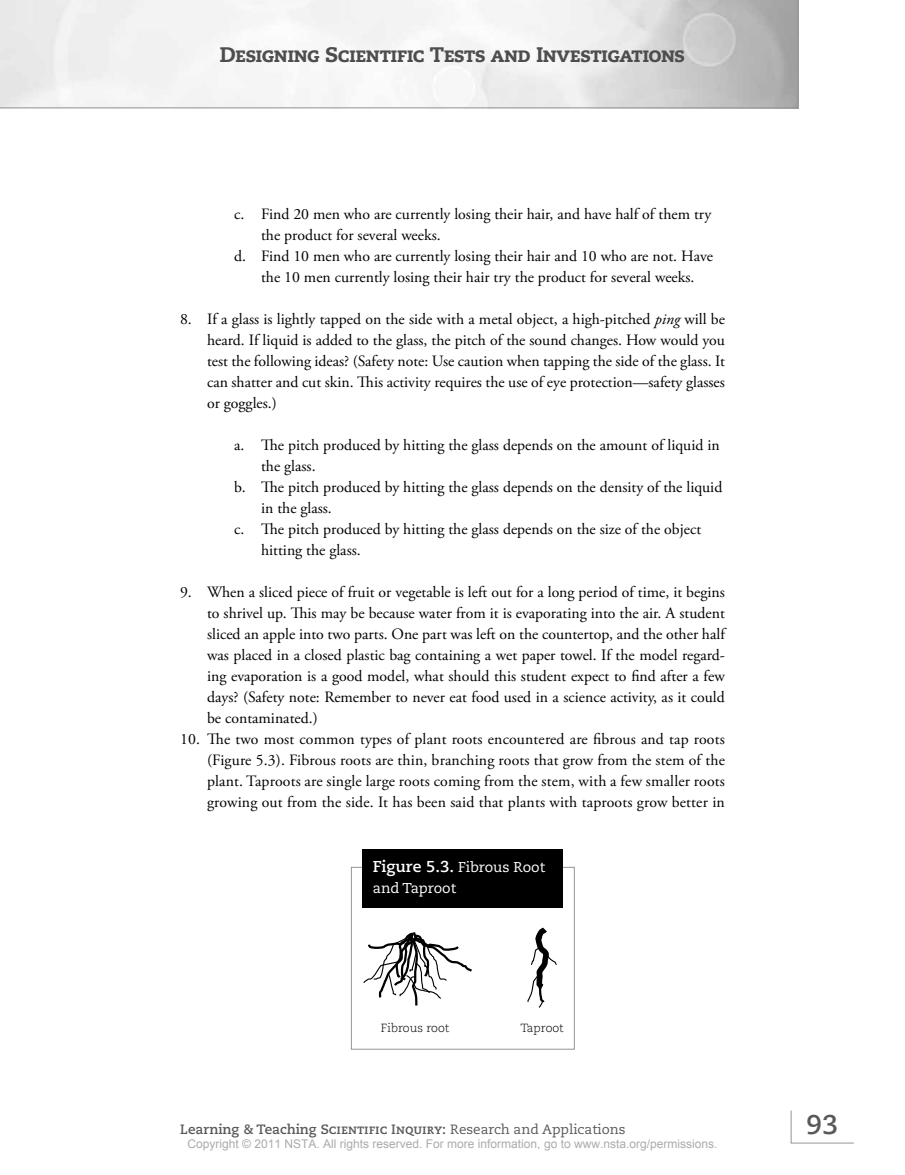
<style>
.page{position:relative;width:905px;height:1175px;background:#fff}
.page>*{position:absolute;margin:0;border:0;box-sizing:border-box;transform-origin:0 0}
.t1{font:700 27px "Caecilia LT Std";color:#58595b}
.t2{font:800 21px "Caecilia LT Std";letter-spacing:-.025em;color:#4d4d4f}
.t3{font:15.75px/21px "Adobe Garamond Pro";color:#000;text-align:justify}
.t4{font:14.25px/21px "Caecilia LT Std";color:#fff}
.t5{font:700 13.5px "Caecilia LT Std";color:#58595b}
.t6{font:12px "Arial";color:#ababab}
.t7{font:300 11.85px "Caecilia LT Std";color:#000}
.s1{font-style:italic}
.s2{font-weight:700;font-size:15.75px}
.s3{font-weight:400}
</style>
<div class="page">
<svg style="left:790px;top:1110px;width:64px;height:33px"></svg>
<svg style="left:0;top:0;width:798px;height:109px"></svg>
<svg style="left:363px;top:932px;width:109px;height:74px"></svg>
<svg style="left:527px;top:927px;width:30px;height:81px"></svg>
<div style="left:351px;top:867px;width:223px;height:182px;border:1px solid #939598"></div>
<div style="left:362px;top:849px;width:200px;height:59px;background:#000"></div>
<h2 class="t2" style="left:220px;top:42px;width:467px">Designing Scientific Tests and Investigations</h2>
<p class="t3" style="left:234px;top:203px;width:478px">c. Find 20 men who are currently losing their hair, and have half of them try</p>
<p class="t3" style="left:261px;top:224px;width:181px">the product for several weeks.</p>
<p class="t3" style="left:234px;top:245px;width:480px">d. Find 10 men who are currently losing their hair and 10 who are not. Have</p>
<p class="t3" style="left:261px;top:266px;width:435px">the 10 men currently losing their hair try the product for several weeks.</p>
<p class="t3" style="left:207px;top:308px;width:519px;text-indent:-27px">8. If a glass is lightly tapped on the side with a metal object, a high-pitched <span class="s1">ping</span> will be heard. If liquid is added to the glass, the pitch of the sound changes. How would you test the following ideas? (Safety note: Use caution when tapping the side of the glass. It can shatter and cut skin. This activity requires the use of eye protection—safety glasses or goggles.)</p>
<p class="t3" style="left:234px;top:434px;width:487px">a. The pitch produced by hitting the glass depends on the amount of liquid in</p>
<p class="t3" style="left:261px;top:455px;width:56px">the glass.</p>
<p class="t3" style="left:234px;top:476px;width:490px">b. The pitch produced by hitting the glass depends on the density of the liquid</p>
<p class="t3" style="left:261px;top:497px;width:72px">in the glass.</p>
<p class="t3" style="left:234px;top:518px;width:468px">c. The pitch produced by hitting the glass depends on the size of the object</p>
<p class="t3" style="left:261px;top:539px;width:101px">hitting the glass.</p>
<p class="t3" style="left:207px;top:581px;width:519px;text-indent:-27px">9. When a sliced piece of fruit or vegetable is left out for a long period of time, it begins to shrivel up. This may be because water from it is evaporating into the air. A student sliced an apple into two parts. One part was left on the countertop, and the other half was placed in a closed plastic bag containing a wet paper towel. If the model regard&shy;ing evaporation is a good model, what should this student expect to find after a few days? (Safety note: Remember to never eat food used in a science activity, as it could be contaminated.)</p>
<p class="t3" style="left:207px;top:728px;width:519px;text-indent:-27px">10. The two most common types of plant roots encountered are fibrous and tap roots (Figure 5.3). Fibrous roots are thin, branching roots that grow from the stem of the plant. Taproots are single large roots coming from the stem, with a few smaller roots growing out from the side. It has been said that plants with taproots grow better in</p>
<p class="t4" style="left:373px;top:857px;width:174px"><span class="s2">Figure 5.3.</span> Fibrous Root and Taproot</p>
<p class="t7" style="left:381px;top:1021px;width:70px">Fibrous root</p>
<p class="t7" style="left:520px;top:1021px;width:45px">Taproot</p>
<p class="t5" style="left:180px;top:1121px;width:447px">Learning &amp; Teaching Scientific Inquiry: <span class="s3">Research and Applications</span></p>
<h1 class="t1" style="left:806px;top:1109px;width:33px">93</h1>
<p class="t6" style="left:187px;top:1135px;width:531px">Copyright © 2011 NSTA. All rights reserved. For more information, go to www.nsta.org/permissions.</p>
</div>
